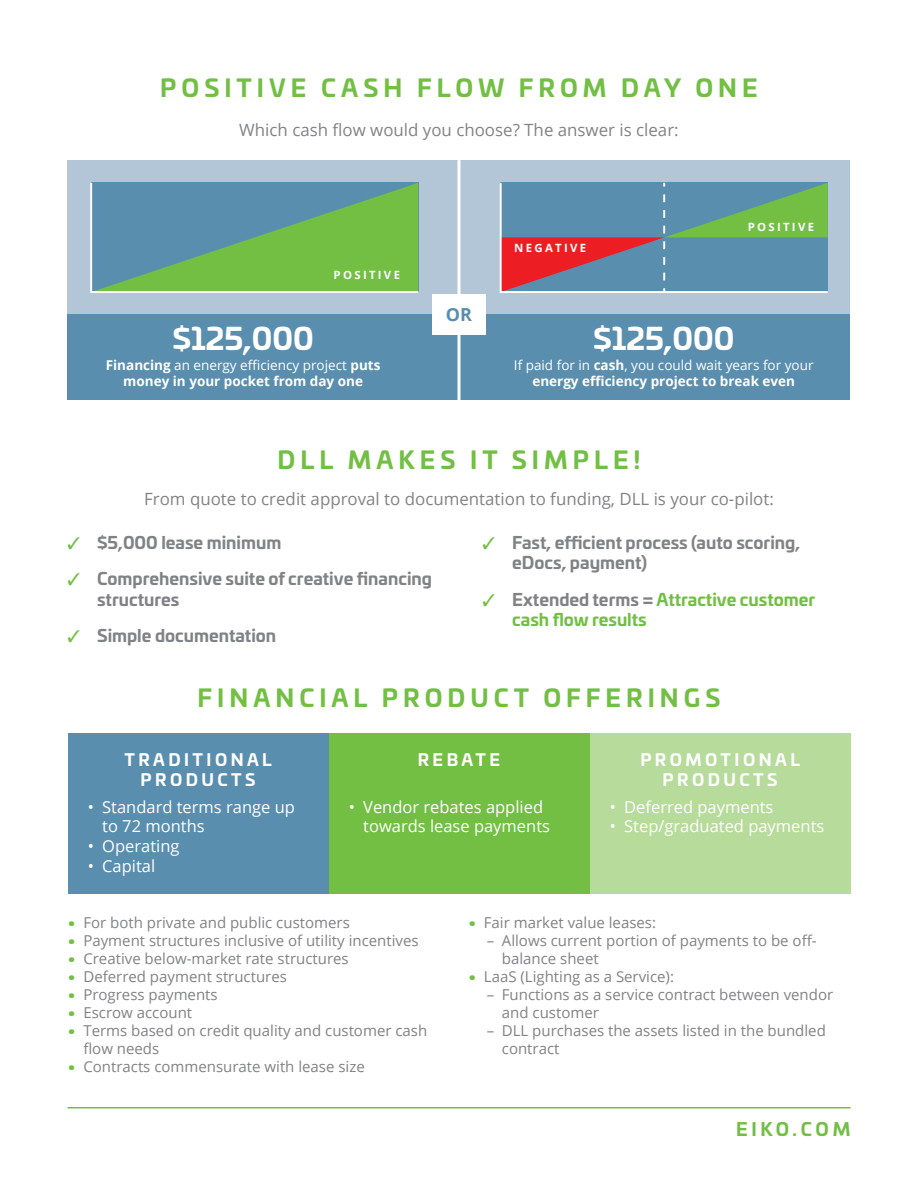
<style>
.page{position:relative;width:918px;height:1188px;background:#fff}
.page>*{position:absolute;margin:0;border:0;box-sizing:border-box;transform-origin:0 0}
.t1{font:700 30px "Univia Pro";color:#fff}
.t2{font:700 24px "Univia Pro";letter-spacing:.21em;color:#72bf44}
.t3{font:700 18px "Univia Pro";letter-spacing:.21em;color:#72bf44}
.t4{font:700 18px "Open Sans";color:#5a8eae}
.t5{font:700 16.8px/20.2px "Univia Pro";color:#808285}
.t6{font:16.8px "Open Sans";color:#808285}
.t7{font:700 16.8px/20.2px "Univia Pro";color:#72bf44}
.t8{font:16.5px/19.8px "Open Sans";color:#fff}
.t9{font:700 16.5px/19.8px "Univia Pro";letter-spacing:.21em;color:#fff;text-align:center}
.t10{font:15px/18px "Open Sans";color:#808285}
.t11{font:700 13.5px/16.2px "Open Sans";color:#fff;text-align:center}
.t12{font:700 11.4px "Open Sans";letter-spacing:.2em;color:#fff}
.s1{font-weight:400}
.s2{color:#72bf44}
.s3{color:#808285}
.s4{font-family:"Univia Pro";font-weight:700;color:#72bf44}
</style>
<div class="page">
<hr style="left:68px;top:1107px;width:782px;height:2px;background:#72bf44">
<div style="left:68px;top:160px;width:782px;height:240px;background:#b3c6d7"></div>
<div style="left:68px;top:314px;width:782px;height:86px;background:#5a8eae"></div>
<svg style="left:90px;top:183px;width:328px;height:110px;background:#69a87c"></svg>
<svg style="left:500px;top:183px;width:328px;height:110px;background:#738992"></svg>
<hr style="left:458px;top:160px;width:2px;height:240px;background:#fff">
<div style="left:432px;top:294px;width:54px;height:41px;background:#fff"></div>
<div style="left:68px;top:733px;width:261px;height:161px;background:#5a8eae"></div>
<div style="left:329px;top:733px;width:261px;height:161px;background:#72bf44"></div>
<div style="left:590px;top:733px;width:261px;height:161px;background:#b7db9b"></div>
<h2 class="t2" style="left:160px;top:69px;width:599px">POSITIVE CASH FLOW FROM DAY ONE</h2>
<p class="t6" style="left:239px;top:119px;width:441px">Which cash flow would you choose? The answer is clear:</p>
<p class="t12" style="left:334px;top:267px;width:68px">POSITIVE</p>
<h1 class="t1" style="left:172px;top:314px;width:143px">$125,000</h1>
<p class="t11" style="left:106px;top:357px;width:276px">Financing <span class="s1">an energy efficiency project</span> puts money in your pocket from day one</p>
<p class="t4" style="left:446px;top:302px;width:28px">OR</p>
<p class="t12" style="left:514px;top:240px;width:73px">NEGATIVE</p>
<p class="t12" style="left:748px;top:219px;width:68px">POSITIVE</p>
<h1 class="t1" style="left:593px;top:314px;width:143px">$125,000</h1>
<p class="t11" style="left:514px;top:357px;width:301px"><span class="s1">If paid for in</span> cash<span class="s1">, you could wait years for your </span>energy efficiency project to break even</p>
<h2 class="t2" style="left:277px;top:441px;width:365px">DLL MAKES IT SIMPLE!</h2>
<p class="t6" style="left:144px;top:487px;width:631px">From quote to credit approval to documentation to funding, DLL is your co-pilot:</p>
<p class="t5" style="left:68px;top:531px;width:215px"><span class="s2">✓</span> $5,000 lease minimum</p>
<p class="t5" style="left:97px;top:568px;width:336px;text-indent:-30px"><span class="s2">✓</span> Comprehensive suite of creative financing structures</p>
<p class="t5" style="left:68px;top:624px;width:210px"><span class="s2">✓</span> Simple documentation</p>
<p class="t5" style="left:512px;top:531px;width:289px;text-indent:-30px"><span class="s2">✓</span> Fast, efficient process (auto scoring, eDocs, payment)</p>
<p class="t7" style="left:512px;top:588px;width:305px;text-indent:-30px">✓ <span class="s3">Extended terms =</span> Attractive customer cash flow results</p>
<h2 class="t2" style="left:198px;top:679px;width:524px">FINANCIAL PRODUCT OFFERINGS</h2>
<p class="t9" style="left:124px;top:749px;width:149px">TRADITIONAL<br>PRODUCTS</p>
<p class="t8" style="left:102px;top:796px;width:194px;text-indent:-14px">• Standard terms range up to 72 months</p>
<p class="t8" style="left:88px;top:836px;width:93px">• Operating</p>
<p class="t8" style="left:88px;top:856px;width:69px">• Capital</p>
<p class="t9" style="left:418px;top:749px;width:84px">REBATE</p>
<p class="t8" style="left:363px;top:796px;width:188px;text-indent:-14px">• Vendor rebates applied towards lease payments</p>
<p class="t9" style="left:640px;top:749px;width:161px">PROMOTIONAL<br>PRODUCTS</p>
<p class="t8" style="left:610px;top:796px;width:165px">• Deferred payments</p>
<p class="t8" style="left:610px;top:816px;width:216px">• Step/graduated payments</p>
<p class="t10" style="left:68px;top:913px;width:284px"><span class="s4">•</span> For both private and public customers</p>
<p class="t10" style="left:68px;top:931px;width:353px"><span class="s4">•</span> Payment structures inclusive of utility incentives</p>
<p class="t10" style="left:68px;top:949px;width:283px"><span class="s4">•</span> Creative below-market rate structures</p>
<p class="t10" style="left:68px;top:967px;width:221px"><span class="s4">•</span> Deferred payment structures</p>
<p class="t10" style="left:68px;top:985px;width:152px"><span class="s4">•</span> Progress payments</p>
<p class="t10" style="left:68px;top:1003px;width:126px"><span class="s4">•</span> Escrow account</p>
<p class="t10" style="left:83px;top:1021px;width:345px;text-indent:-16px"><span class="s4">•</span> Terms based on credit quality and customer cash flow needs</p>
<p class="t10" style="left:68px;top:1057px;width:299px"><span class="s4">•</span> Contracts commensurate with lease size</p>
<p class="t10" style="left:468px;top:913px;width:190px"><span class="s4">•</span> Fair market value leases:</p>
<p class="t10" style="left:502px;top:931px;width:316px;text-indent:-15px">– Allows current portion of payments to be off&shy;balance sheet</p>
<p class="t10" style="left:468px;top:967px;width:208px"><span class="s4">•</span> LaaS (Lighting as a Service):</p>
<p class="t10" style="left:502px;top:985px;width:333px;text-indent:-15px">– Functions as a service contract between vendor and customer</p>
<p class="t10" style="left:502px;top:1021px;width:325px;text-indent:-15px">– DLL purchases the assets listed in the bundled contract</p>
<p class="t3" style="left:736px;top:1115px;width:116px">EIKO.COM</p>
</div>
